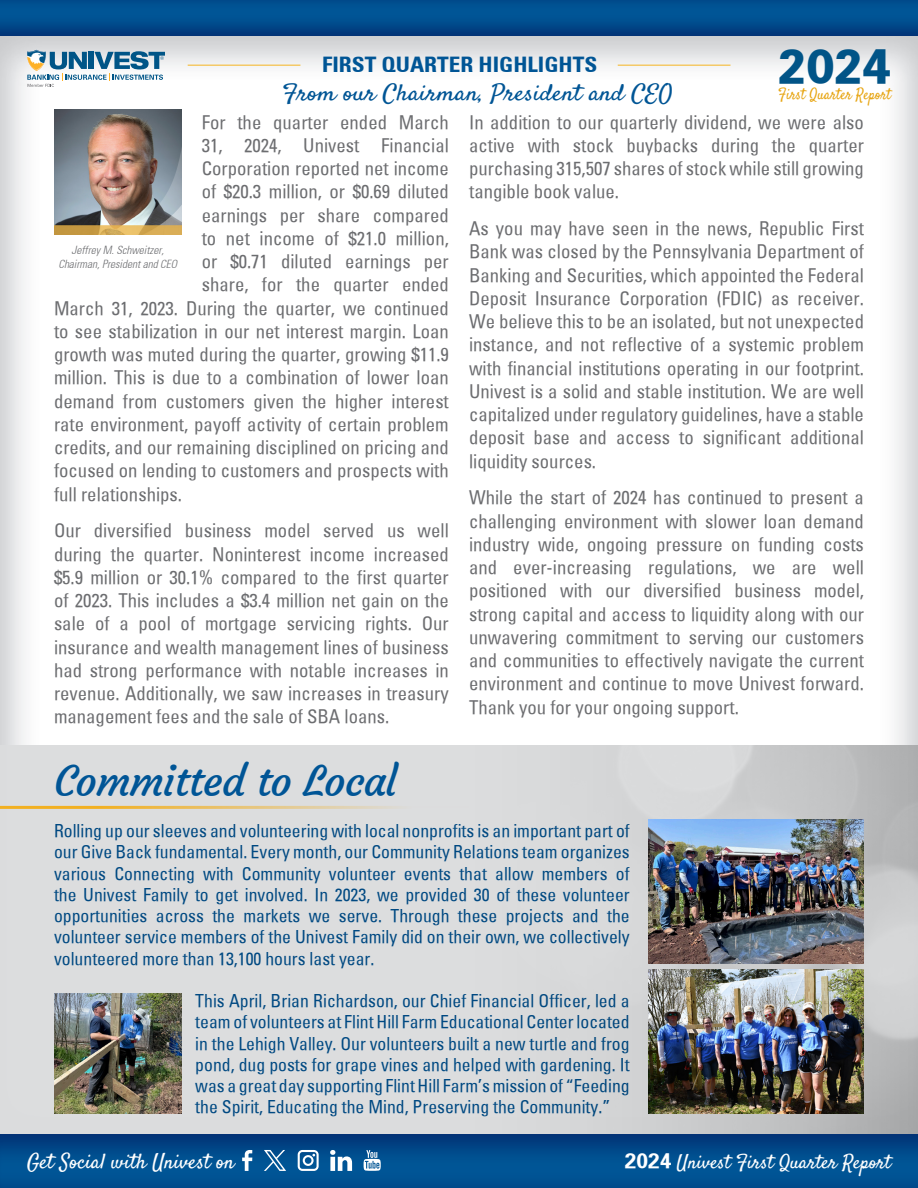
<style>
.page{position:relative;width:918px;height:1188px;background:#fff}
.page>*{position:absolute;margin:0;border:0;box-sizing:border-box;transform-origin:0 0}
.Financials_Headings_Style{font:900 48px "Univers";color:#015487;scale:.88 1}
.Chairman_s_Letter_Paragraph{font:42px "Courgette";letter-spacing:-.02em;color:#005596}
.Chairman_s_Letter_Paragraph-2{font:22.95px "Satisfy";color:#005595;scale:1.11 1}
.t1{font:21px "Satisfy";color:#fff}
.Chairman_s_Letter_Paragraph-3{font:700 condensed 20.85px "Univers 67";color:#005595;scale:1.11 1}
.t2{font:19.5px "Satisfy";color:#fff}
.Chairman_s_Letter_Paragraph-4{font:18.75px/23.2px "Univers 57 Condensed";color:#6c6d70;text-align:justify}
.t3{font:17.7px/21.3px "Univers 57 Condensed";color:#005596;text-align:justify}
.Financials_Headings_Style-2{font:15.75px "Satisfy";letter-spacing:.01em;color:#e7a512;scale:.88 1}
.Chairman_s_Letter_Paragraph-5{font:italic 300 condensed 11.25px/13.5px "Univers";color:#6c6d70;text-align:center}
.s1{font-family:"Univers";font-weight:700;font-size:21px}
</style>
<div class="page">
<img style="left:0;top:0;width:918px;height:36px">
<div style="left:0;top:745px;width:918px;height:395px;background:#dcddde"></div>
<img style="left:245px;top:745px;width:673px;height:389px">
<div style="left:0;top:1134px;width:918px;height:54px;background:linear-gradient(to bottom,#013e80,#005898)"></div>
<hr style="left:188px;top:65px;width:112px;height:1px;background:#f5b320">
<hr style="left:618px;top:65px;width:113px;height:1px;background:#f5b320">
<img style="left:54px;top:110px;width:127px;height:124px">
<svg style="left:27px;top:50px;width:138px;height:37px"></svg>
<svg style="left:330px;top:1150px;width:22px;height:21px"></svg>
<svg style="left:242px;top:1150px;width:10px;height:21px"></svg>
<svg style="left:298px;top:1150px;width:21px;height:21px"></svg>
<svg style="left:364px;top:1150px;width:17px;height:21px"></svg>
<hr style="left:0;top:806px;width:469px;height:3px;background:#f2b021">
<svg style="left:264px;top:1150px;width:22px;height:21px"></svg>
<img style="left:648px;top:970px;width:216px;height:143px">
<img style="left:648px;top:820px;width:216px;height:143px">
<img style="left:54px;top:994px;width:128px;height:119px">
<p class="Chairman_s_Letter_Paragraph-3" style="left:322px;top:52px;width:249px">FIRST QUARTER HIGHLIGHTS</p>
<p class="Chairman_s_Letter_Paragraph-2" style="left:283px;top:78px;width:353px">From our Chairman, President and CEO</p>
<p class="Financials_Headings_Style" style="left:778px;top:36px;width:130px">2024</p>
<p class="Financials_Headings_Style-2" style="left:778px;top:84px;width:130px">First Quarter Report</p>
<p class="Chairman_s_Letter_Paragraph-4" style="left:202px;top:110px;width:249px">For the quarter ended March</p>
<p class="Chairman_s_Letter_Paragraph-4" style="left:202px;top:133px;width:249px">31, 2024, Univest Financial</p>
<p class="Chairman_s_Letter_Paragraph-4" style="left:202px;top:156px;width:249px">Corporation reported net income</p>
<p class="Chairman_s_Letter_Paragraph-4" style="left:202px;top:180px;width:249px">of $20.3 million, or $0.69 diluted</p>
<p class="Chairman_s_Letter_Paragraph-4" style="left:202px;top:203px;width:249px">earnings per share compared</p>
<p class="Chairman_s_Letter_Paragraph-4" style="left:202px;top:226px;width:249px">to net income of $21.0 million,</p>
<p class="Chairman_s_Letter_Paragraph-4" style="left:202px;top:249px;width:249px">or $0.71 diluted earnings per</p>
<p class="Chairman_s_Letter_Paragraph-4" style="left:202px;top:273px;width:249px">share, for the quarter ended</p>
<p class="Chairman_s_Letter_Paragraph-4" style="left:54px;top:296px;width:396px">March 31, 2023. During the quarter, we continued</p>
<p class="Chairman_s_Letter_Paragraph-4" style="left:54px;top:319px;width:396px">to see stabilization in our net interest margin. Loan</p>
<p class="Chairman_s_Letter_Paragraph-4" style="left:54px;top:342px;width:396px">growth was muted during the quarter, growing $11.9</p>
<p class="Chairman_s_Letter_Paragraph-4" style="left:54px;top:366px;width:396px">million. This is due to a combination of lower loan</p>
<p class="Chairman_s_Letter_Paragraph-4" style="left:54px;top:389px;width:396px">demand from customers given the higher interest</p>
<p class="Chairman_s_Letter_Paragraph-4" style="left:54px;top:412px;width:396px">rate environment, payoff activity of certain problem</p>
<p class="Chairman_s_Letter_Paragraph-4" style="left:54px;top:435px;width:396px">credits, and our remaining disciplined on pricing and</p>
<p class="Chairman_s_Letter_Paragraph-4" style="left:54px;top:459px;width:396px">focused on lending to customers and prospects with</p>
<p class="Chairman_s_Letter_Paragraph-4" style="left:54px;top:482px;width:130px">full relationships.</p>
<p class="Chairman_s_Letter_Paragraph-4" style="left:54px;top:519px;width:396px">Our diversified business model served us well during the quarter. Noninterest income increased $5.9 million or 30.1% compared to the first quarter of 2023. This includes a $3.4 million net gain on the sale of a pool of mortgage servicing rights. Our insurance and wealth management lines of business had strong performance with notable increases in revenue. Additionally, we saw increases in treasury management fees and the sale of SBA loans.</p>
<p class="Chairman_s_Letter_Paragraph-5" style="left:58px;top:243px;width:120px">Jeffrey M. Schweitzer,<br>Chairman, President and CEO</p>
<p class="Chairman_s_Letter_Paragraph" style="left:54px;top:755px;width:345px">Committed to Local</p>
<p class="Chairman_s_Letter_Paragraph-4" style="left:469px;top:110px;width:396px">In addition to our quarterly dividend, we were also active with stock buybacks during the quarter purchasing 315,507 shares of stock while still growing tangible book value.</p>
<p class="Chairman_s_Letter_Paragraph-4" style="left:469px;top:216px;width:396px">As you may have seen in the news, Republic First Bank was closed by the Pennsylvania Department of Banking and Securities, which appointed the Federal Deposit Insurance Corporation (FDIC) as receiver.<br>We believe this to be an isolated, but not unexpected instance, and not reflective of a systemic problem with financial institutions operating in our footprint.<br>Univest is a solid and stable institution. We are well capitalized under regulatory guidelines, have a stable deposit base and access to significant additional liquidity sources.</p>
<p class="Chairman_s_Letter_Paragraph-4" style="left:469px;top:486px;width:396px">While the start of 2024 has continued to present a challenging environment with slower loan demand industry wide, ongoing pressure on funding costs and ever-increasing regulations, we are well positioned with our diversified business model, strong capital and access to liquidity along with our unwavering commitment to serving our customers and communities to effectively navigate the current environment and continue to move Univest forward.<br>Thank you for your ongoing support.</p>
<p class="t3" style="left:54px;top:820px;width:577px">Rolling up our sleeves and volunteering with local nonprofits is an important part of our Give Back fundamental. Every month, our Community Relations team organizes various Connecting with Community volunteer events that allow members of the Univest Family to get involved. In 2023, we provided 30 of these volunteer opportunities across the markets we serve. Through these projects and the volunteer service members of the Univest Family did on their own, we collectively volunteered more than 13,100 hours last year.</p>
<p class="t3" style="left:195px;top:990px;width:436px">This April, Brian Richardson, our Chief Financial Officer, led a team of volunteers at Flint Hill Farm Educational Center located in the Lehigh Valley. Our volunteers built a new turtle and frog pond, dug posts for grape vines and helped with gardening. It was a great day supporting Flint Hill Farm’s mission of “Feeding the Spirit, Educating the Mind, Preserving the Community.”</p>
<p class="t1" style="left:27px;top:1148px;width:209px">Get Social with Univest on</p>
<p class="t2" style="left:625px;top:1150px;width:268px"><span class="s1">2024</span> Univest First Quarter Report</p>
</div>
